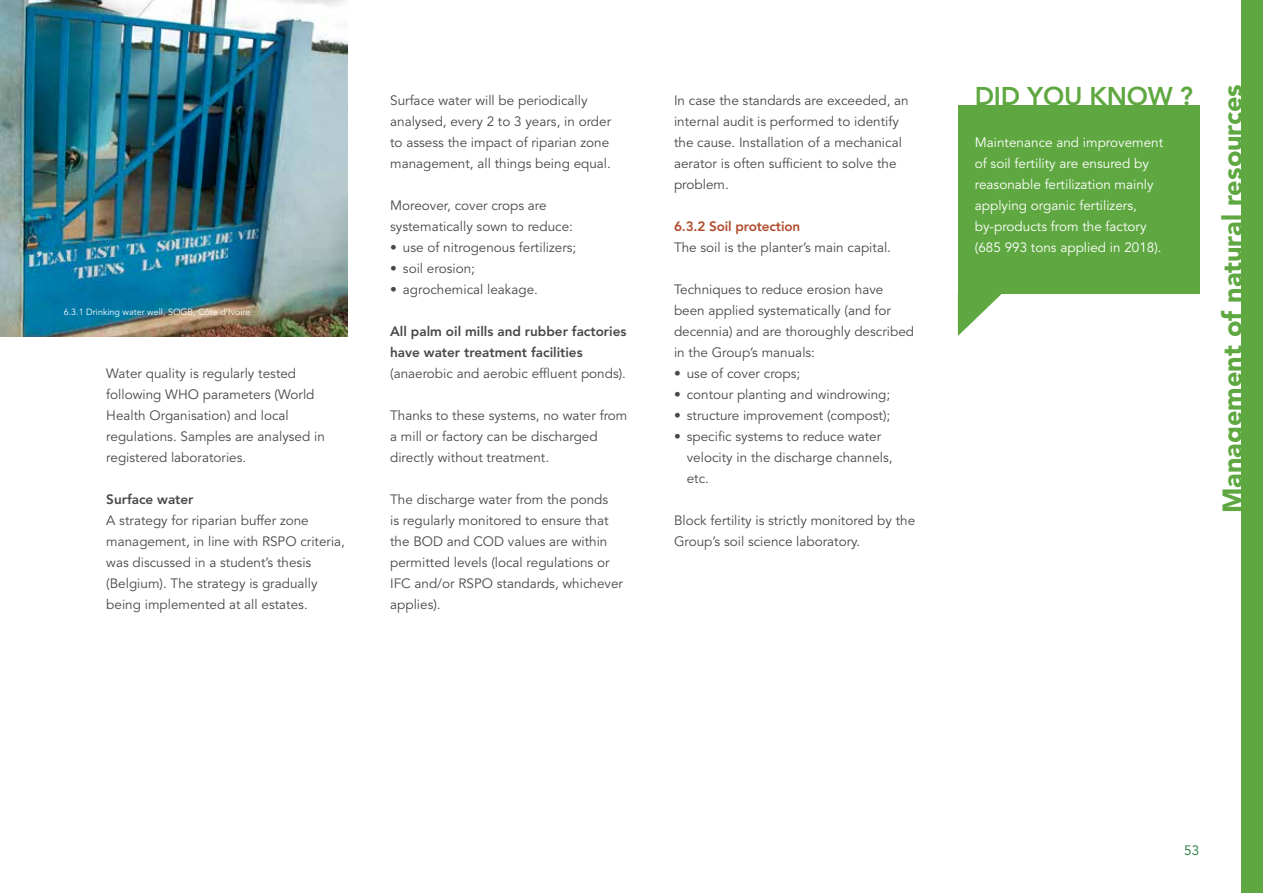
<style>
.page{position:relative;width:1263px;height:893px;background:#fff}
.page>*{position:absolute;margin:0;border:0;box-sizing:border-box;transform-origin:0 0}
.t1{font:900 27px "Avenir LT Std";color:#5fa841}
.t2{font:800 25.5px "Avenir LT Std";letter-spacing:-.01em;color:#5fa841}
.t3{font:13.5px/21px "Avenir LT Std";color:#484848}
.t4{font:13.5px/21px "Avenir LT Std";color:#fff}
.t5{font:800 13.5px/21px "Avenir LT Std";color:#484848}
.t6{font:800 13.5px "Avenir LT Std";letter-spacing:-.01em;color:#b04c2c}
.t7{font:13.5px "Avenir LT Std";color:#1c7835}
.t8{font:9px "Avenir LT Std";color:#fff}
</style>
<div class="page">
<div style="left:958px;top:105px;width:241px;height:189px;background:#5fa841"></div>
<img style="left:0;top:0;width:348px;height:336px">
<div style="left:1242px;top:0;width:21px;height:893px;background:#5fa841"></div>
<svg style="left:958px;top:294px;width:44px;height:42px"></svg>
<p class="t8" style="left:64px;top:307px;width:188px">6.3.1 Drinking water well, SOGB, Côte d’Ivoire</p>
<p class="t3" style="left:106px;top:363px;width:220px">Water quality is regularly tested following WHO parameters (World<br>Health Organisation) and local regulations. Samples are analysed in registered laboratories.</p>
<p class="t5" style="left:106px;top:489px;width:89px">Surface water</p>
<p class="t3" style="left:106px;top:510px;width:240px">A strategy for riparian buffer zone management, in line with RSPO criteria, was discussed in a student’s thesis (Belgium). The strategy is gradually being implemented at all estates.</p>
<p class="t3" style="left:390px;top:90px;width:223px">Surface water will be periodically analysed, every 2 to 3 years, in order to assess the impact of riparian zone management, all things being equal.</p>
<p class="t3" style="left:390px;top:195px;width:184px">Moreover, cover crops are systematically sown to reduce:</p>
<p class="t3" style="left:390px;top:237px;width:188px">• use of nitrogenous fertilizers;</p>
<p class="t3" style="left:390px;top:258px;width:86px">• soil erosion;</p>
<p class="t3" style="left:390px;top:279px;width:149px">• agrochemical leakage.</p>
<p class="t5" style="left:390px;top:321px;width:238px">All palm oil mills and rubber factories have water treatment facilities</p>
<p class="t3" style="left:390px;top:363px;width:237px">(anaerobic and aerobic effluent ponds).</p>
<p class="t3" style="left:390px;top:405px;width:239px">Thanks to these systems, no water from a mill or factory can be discharged directly without treatment.</p>
<p class="t3" style="left:390px;top:489px;width:234px">The discharge water from the ponds<br>is regularly monitored to ensure that the BOD and COD values are within permitted levels (local regulations or<br>IFC and/or RSPO standards, whichever applies).</p>
<p class="t3" style="left:674px;top:90px;width:236px">In case the standards are exceeded, an internal audit is performed to identify the cause. Installation of a mechanical aerator is often sufficient to solve the problem.</p>
<p class="t6" style="left:674px;top:218px;width:128px">6.3.2 Soil protection</p>
<p class="t3" style="left:674px;top:237px;width:218px">The soil is the planter’s main capital.</p>
<p class="t3" style="left:674px;top:279px;width:242px">Techniques to reduce erosion have been applied systematically (and for decennia) and are thoroughly described in the Group’s manuals:</p>
<p class="t3" style="left:674px;top:363px;width:128px">• use of cover crops;</p>
<p class="t3" style="left:674px;top:384px;width:218px">• contour planting and windrowing;</p>
<p class="t3" style="left:674px;top:405px;width:218px">• structure improvement (compost);</p>
<p class="t3" style="left:687px;top:426px;width:207px;text-indent:-13px">• specific systems to reduce water velocity in the discharge channels, etc.</p>
<p class="t3" style="left:674px;top:510px;width:243px">Block fertility is strictly monitored by the<br>Group’s soil science laboratory.</p>
<h2 class="t2" style="left:975px;top:81px;width:220px">DID YOU KNOW ?</h2>
<h1 class="t1" style="left:1216px;top:513px;width:431px;rotate:-90deg">Management of natural resources</h1>
<p class="t4" style="left:975px;top:132px;width:190px">Maintenance and improvement of soil fertility are ensured by reasonable fertilization mainly applying organic fertilizers, by-products from the factory (685 993 tons applied in 2018).</p>
<p class="t7" style="left:1184px;top:842px;width:16px">53</p>
</div>
